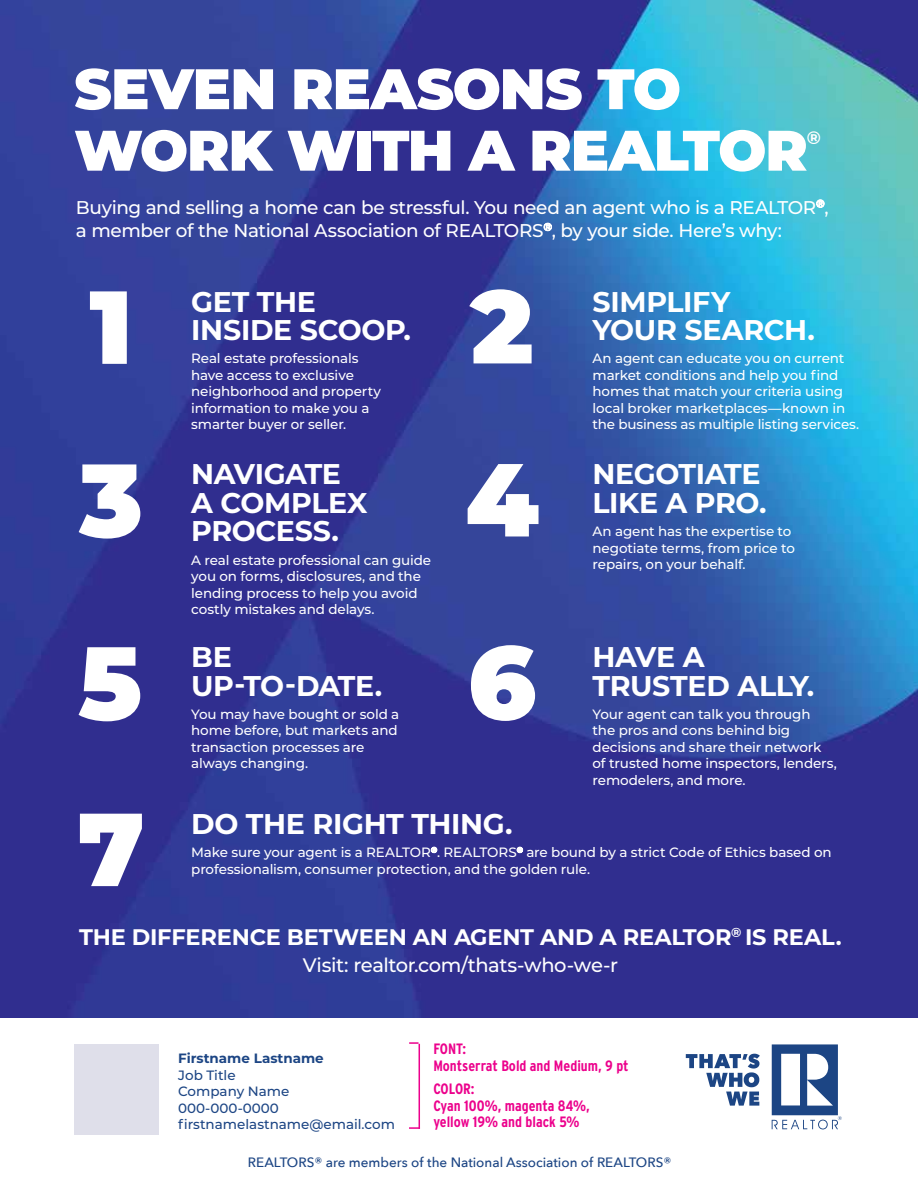
<style>
.page{position:relative;width:918px;height:1188px;background:#fff}
.page>*{position:absolute;margin:0;border:0;box-sizing:border-box;transform-origin:0 0}
.t1{font:900 103.5px/173.1px "Montserrat";color:#fff}
.t2{font:900 57px/61.5px "Montserrat";letter-spacing:-.015em;color:#fff}
.t3{font:700 28.5px/28.5px "Montserrat";letter-spacing:-.015em;color:#fff}
.t4{font:700 22.5px "Montserrat";letter-spacing:-.01em;color:#fff}
.t5{font:500 19.5px "Montserrat";letter-spacing:-.025em;color:#fff}
.t6{font:500 18.45px/23.2px "Montserrat";letter-spacing:-.02em;color:#fff}
.t7{font:700 18px "Montserrat";color:#fff}
.t8{font:700 15px/16.5px "Interstate Condensed";color:#ec008c}
.t9{font:500 13.5px/16.5px "Montserrat";letter-spacing:-.01em;color:#fff}
.t10{font:500 13.5px/16.5px "Montserrat";color:#1c4584}
.t11{font:500 13.5px "Avenir Next";color:#1c4584}
.t12{font:700 13.5px "Montserrat";color:#1c4584}
</style>
<div class="page">
<img style="left:0;top:0;width:918px;height:1017px">
<svg style="left:686px;top:1054px;width:74px;height:52px"></svg>
<svg style="left:772px;top:1044px;width:70px;height:85px"></svg>
<div style="left:74px;top:1044px;width:85px;height:91px;background:#dfdfea"></div>
<hr style="left:419px;top:1044px;width:1px;height:85px;background:#ec008c">
<svg style="left:409px;top:1127px;width:10px;height:2px"></svg>
<svg style="left:409px;top:1042px;width:10px;height:2px"></svg>
<h2 class="t2" style="left:74px;top:55px;width:735px">SEVEN REASONS TO<br>WORK WITH A REALTOR</h2>
<h3 class="t7" style="left:807px;top:124px;width:16px">®</h3>
<h3 class="t6" style="left:76px;top:195px;width:754px">Buying and selling a home can be stressful. You need an agent who is a REALTOR<sup>®</sup>, a member of the National Association of REALTORS<sup>®</sup>, by your side. Here’s why:</h3>
<h1 class="t1" style="left:79px;top:234px;width:65px">1<br>3</h1>
<h1 class="t1" style="left:78px;top:593px;width:68px;line-height:166.5px">5<br>7</h1>
<h3 class="t3" style="left:191px;top:286px;width:221px">GET THE<br>INSIDE SCOOP.</h3>
<p class="t9" style="left:191px;top:350px;width:191px">Real estate professionals have access to exclusive neighborhood and property information to make you a smarter buyer or seller.</p>
<h3 class="t3" style="left:191px;top:459px;width:178px">NAVIGATE<br>A COMPLEX<br>PROCESS.</h3>
<p class="t9" style="left:191px;top:551px;width:242px">A real estate professional can guide you on forms, disclosures, and the lending process to help you avoid costly mistakes and delays.</p>
<h3 class="t3" style="left:191px;top:641px;width:193px">BE<br>UP-TO-DATE.</h3>
<p class="t9" style="left:191px;top:705px;width:210px">You may have bought or sold a home before, but markets and transaction processes are always changing.</p>
<h1 class="t1" style="left:465px;top:234px;width:75px">2<br>4</h1>
<h1 class="t1" style="left:468px;top:589px;width:70px">6</h1>
<h3 class="t3" style="left:593px;top:286px;width:224px">SIMPLIFY<br>YOUR SEARCH.</h3>
<p class="t9" style="left:593px;top:350px;width:268px">An agent can educate you on current market conditions and help you find homes that match your criteria using local broker marketplaces—known in the business as multiple listing services.</p>
<h3 class="t3" style="left:593px;top:459px;width:175px">NEGOTIATE<br>LIKE A PRO.</h3>
<p class="t9" style="left:593px;top:523px;width:204px">An agent has the expertise to negotiate terms, from price to repairs, on your behalf.</p>
<h3 class="t3" style="left:593px;top:641px;width:223px">HAVE A<br>TRUSTED ALLY.</h3>
<p class="t9" style="left:593px;top:705px;width:246px">Your agent can talk you through<br>the pros and cons behind big decisions and share their network of trusted home inspectors, lenders, remodelers, and more.</p>
<h3 class="t3" style="left:191px;top:808px;width:323px">DO THE RIGHT THING.</h3>
<p class="t9" style="left:191px;top:844px;width:642px">Make sure your agent is a REALTOR<sup>®</sup>. REALTORS<sup>®</sup> are bound by a strict Code of Ethics based on professionalism, consumer protection, and the golden rule.</p>
<h3 class="t4" style="left:79px;top:920px;width:764px">THE DIFFERENCE BETWEEN AN AGENT AND A REALTOR<sup>®</sup> IS REAL.</h3>
<h3 class="t5" style="left:303px;top:951px;width:317px">Visit: realtor.com/thats-who-we-r</h3>
<p class="t12" style="left:178px;top:1049px;width:147px">Firstname Lastname</p>
<p class="t10" style="left:178px;top:1066px;width:218px">Job Title<br>Company Name<br>000-000-0000 firstnamelastname@email.com</p>
<p class="t8" style="left:433px;top:1041px;width:197px">FONT:<br>Montserrat Bold and Medium, 9 pt</p>
<p class="t8" style="left:433px;top:1080px;width:158px">COLOR:<br>Cyan 100%, magenta 84%, yellow 19% and black 5%</p>
<p class="t11" style="left:248px;top:1150px;width:425px">REALTORS® are members of the National Association of REALTORS®</p>
</div>
